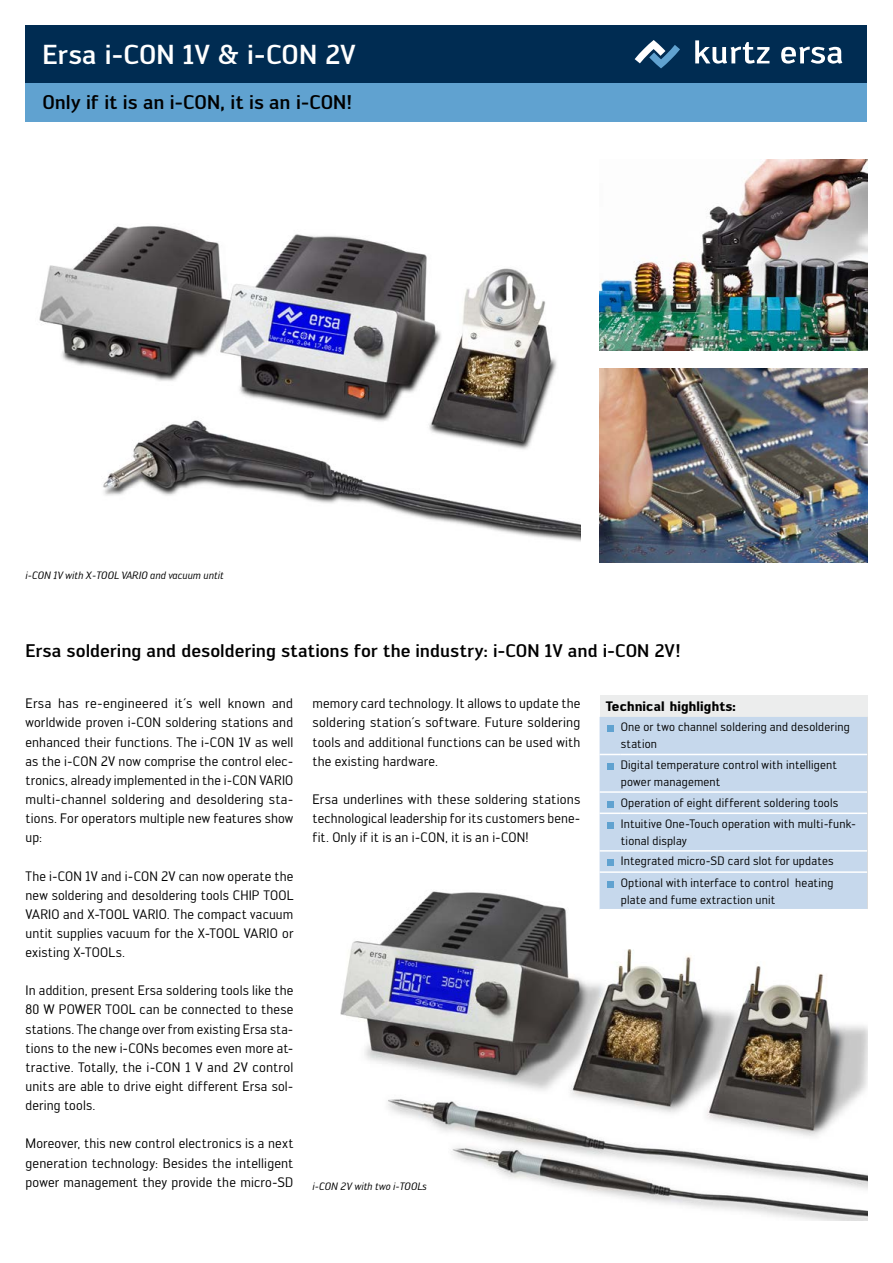
<style>
.page{position:relative;width:893px;height:1263px;background:#fff}
.page>*{position:absolute;margin:0;border:0;box-sizing:border-box;transform-origin:0 0}
.t1{font:500 27px "Engel";letter-spacing:.005em;color:#fff}
.t2{font:500 19.5px "Engel";color:#000}
.t3{font:500 18px "Engel";color:#000}
.t4{font:13.5px/19.2px "Engel";letter-spacing:.01em;color:#000;text-align:justify}
.t5{font:700 13.5px "Engel";letter-spacing:.01em;color:#000;scale:.95 1}
.t6{font:12px/17px "Engel";letter-spacing:.015em;color:#000}
.t7{font:italic 10.5px "Engel";color:#000}
</style>
<div class="page">
<div style="left:26px;top:26px;width:841px;height:57px;background:#002c52"></div>
<svg style="left:695px;top:40px;width:74px;height:24px"></svg>
<svg style="left:781px;top:47px;width:61px;height:17px"></svg>
<svg style="left:635px;top:40px;width:45px;height:28px"></svg>
<div style="left:26px;top:83px;width:841px;height:38px;background:#60a2d0"></div>
<img style="left:600px;top:368px;width:267px;height:195px">
<img style="left:340px;top:867px;width:527px;height:353px">
<img style="left:39px;top:226px;width:541px;height:316px">
<img style="left:600px;top:159px;width:267px;height:192px">
<div style="left:600px;top:695px;width:267px;height:22px;background:#eceded"></div>
<div style="left:600px;top:717px;width:267px;height:192px;background:#c6d8ec"></div>
<hr style="left:867px;top:717px;width:1px;height:37px;background:#d9dadb">
<hr style="left:867px;top:754px;width:1px;height:38px;background:#d9dadb">
<svg style="left:867px;top:792px;width:1px;height:21px"></svg>
<hr style="left:867px;top:813px;width:1px;height:38px;background:#d9dadb">
<svg style="left:867px;top:851px;width:1px;height:21px"></svg>
<hr style="left:867px;top:872px;width:1px;height:37px;background:#d9dadb">
<hr style="left:621px;top:754px;width:246px;height:1px;background:#fff">
<hr style="left:621px;top:791px;width:246px;height:2px;background:#fff">
<hr style="left:621px;top:812px;width:246px;height:2px;background:#fff">
<hr style="left:621px;top:850px;width:246px;height:2px;background:#fff">
<hr style="left:621px;top:871px;width:246px;height:2px;background:#fff">
<hr style="left:621px;top:909px;width:247px;height:1px;background:#fff">
<svg style="left:600px;top:754px;width:21px;height:1px"></svg>
<hr style="left:600px;top:791px;width:21px;height:2px;background:#fff">
<hr style="left:600px;top:812px;width:21px;height:2px;background:#fff">
<hr style="left:600px;top:850px;width:21px;height:2px;background:#fff">
<hr style="left:600px;top:871px;width:21px;height:2px;background:#fff">
<svg style="left:600px;top:909px;width:21px;height:1px"></svg>
<svg style="left:607px;top:726px;width:6px;height:6px"></svg>
<div style="left:607px;top:763px;width:6px;height:7px;background:#60a2d0"></div>
<svg style="left:607px;top:801px;width:6px;height:6px"></svg>
<svg style="left:607px;top:822px;width:6px;height:6px"></svg>
<svg style="left:607px;top:860px;width:6px;height:6px"></svg>
<svg style="left:607px;top:881px;width:6px;height:6px"></svg>
<h1 class="t1" style="left:43px;top:39px;width:315px">Ersa i-CON 1V &amp; i-CON 2V</h1>
<h2 class="t2" style="left:43px;top:91px;width:311px">Only if it is an i-CON, it is an i-CON!</h2>
<p class="t7" style="left:26px;top:569px;width:200px">i-CON 1V with X-TOOL VARIO and vacuum untit</p>
<h3 class="t3" style="left:26px;top:640px;width:657px">Ersa soldering and desoldering stations for the industry: i-CON 1V and i-CON 2V!</h3>
<p class="t4" style="left:26px;top:694px;width:269px">Ersa has re-engineered it´s well known and worldwide proven i-CON soldering stations and enhanced their functions. The i-CON 1V as well as the i-CON 2V now comprise the control elec&shy;tronics, already implemented in the i-CON VARIO multi-channel soldering and desoldering sta&shy;tions. For operators multiple new features show up:</p>
<p class="t4" style="left:26px;top:866px;width:269px">The i-CON 1V and i-CON 2V can now operate the new soldering and desoldering tools CHIP TOOL VARIO and X-TOOL VARIO. The compact vacuum untit supplies vacuum for the X-TOOL VARIO or existing X-TOOLs.</p>
<p class="t4" style="left:26px;top:981px;width:269px">In addition, present Ersa soldering tools like the 80 W POWER TOOL can be connected to these stations. The change over from existing Ersa sta&shy;tions to the new i-CONs becomes even more at&shy;tractive. Totally, the i-CON 1 V and 2V control units are able to drive eight different Ersa sol&shy;dering tools.</p>
<p class="t4" style="left:26px;top:1134px;width:269px">Moreover, this new control electronics is a next generation technology: Besides the intelligent power management they provide the micro-SD</p>
<p class="t4" style="left:313px;top:694px;width:269px">memory card technology. It allows to update the soldering station´s software. Future soldering tools and additional functions can be used with the existing hardware.</p>
<p class="t4" style="left:313px;top:790px;width:269px">Ersa underlines with these soldering stations technological leadership for its customers bene&shy;fit. Only if it is an i-CON, it is an i-CON!</p>
<p class="t7" style="left:313px;top:1180px;width:116px">i-CON 2V with two i-TOOLs</p>
<p class="t5" style="left:606px;top:698px;width:139px">Technical highlights:</p>
<p class="t6" style="left:621px;top:719px;width:231px">One or two channel soldering and desoldering station</p>
<p class="t6" style="left:621px;top:756px;width:217px">Digital temperature control with intelligent power management</p>
<p class="t6" style="left:621px;top:792px;width:237px;line-height:21.3px">Operation of eight different soldering tools<br>Intuitive One-Touch operation with multi-funk-</p>
<p class="t6" style="left:621px;top:830px;width:214px;line-height:20.9px">tional display<br>Integrated micro-SD card slot for updates<br>Optional with interface to control heating</p>
<p class="t6" style="left:621px;top:891px;width:156px">plate and fume extraction unit</p>
</div>
